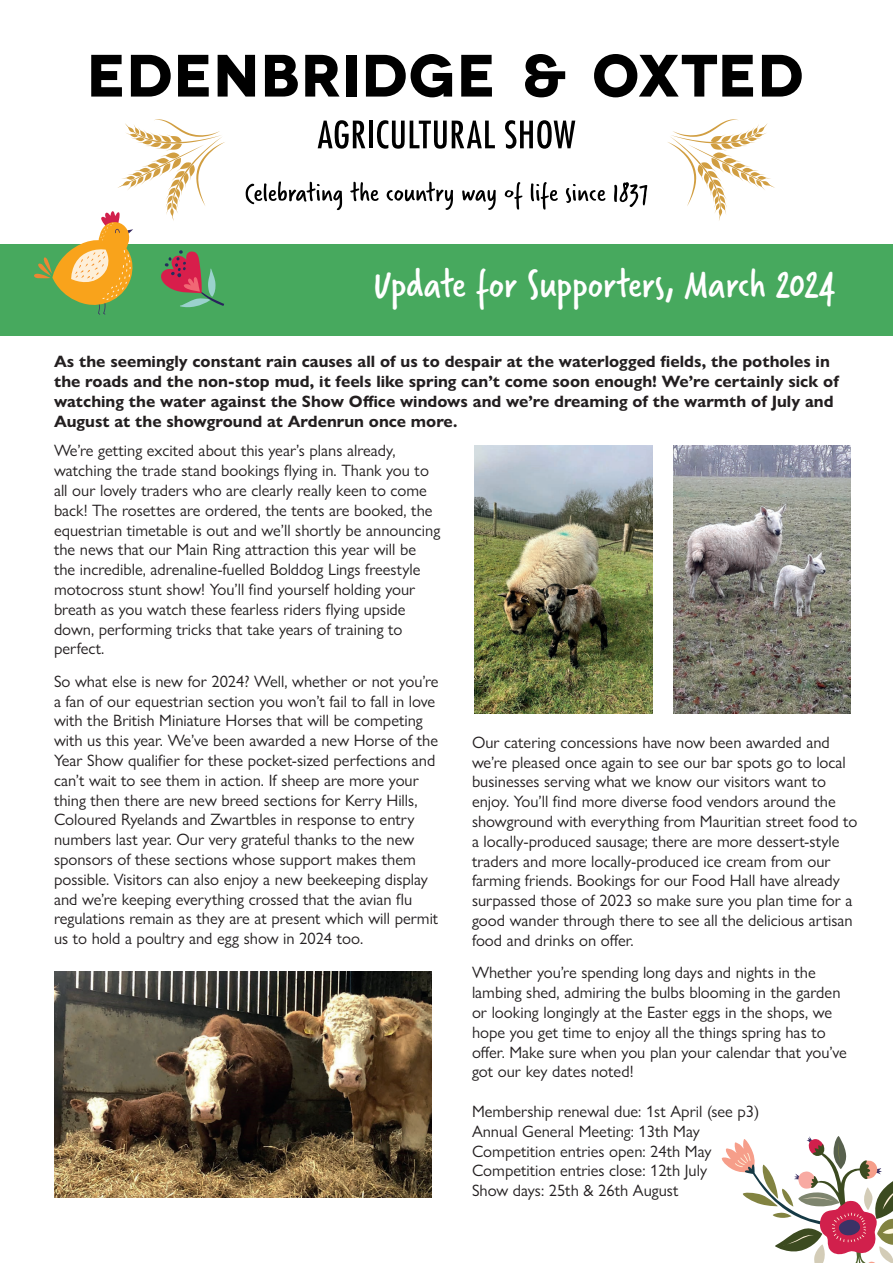
<style>
.page{position:relative;width:893px;height:1263px;background:#fff}
.page>*{position:absolute;margin:0;border:0;box-sizing:border-box;transform-origin:0 0}
.t1{font:42px "Verveine";color:#fff}
.t2{font:16.5px/19.8px "Gill Sans Nova";color:#231f20}
.t3{font:700 16.5px/19.8px "Gill Sans Nova";color:#231f20}
</style>
<div class="page">
<div style="left:0;top:244px;width:893px;height:91px;background:#47a95e"></div>
<svg style="left:91px;top:55px;width:31px;height:42px"></svg>
<svg style="left:131px;top:55px;width:40px;height:42px"></svg>
<svg style="left:178px;top:55px;width:31px;height:42px"></svg>
<svg style="left:218px;top:55px;width:37px;height:42px"></svg>
<svg style="left:265px;top:55px;width:33px;height:42px"></svg>
<svg style="left:305px;top:55px;width:35px;height:42px"></svg>
<div style="left:346px;top:55px;width:10px;height:42px;background:#000"></div>
<svg style="left:366px;top:54px;width:86px;height:43px"></svg>
<svg style="left:461px;top:55px;width:31px;height:42px"></svg>
<svg style="left:525px;top:54px;width:40px;height:43px"></svg>
<svg style="left:594px;top:54px;width:159px;height:43px"></svg>
<svg style="left:762px;top:55px;width:40px;height:42px"></svg>
<svg style="left:318px;top:120px;width:47px;height:29px"></svg>
<hr style="left:369px;top:121px;width:4px;height:27px;background:#000">
<svg style="left:377px;top:120px;width:118px;height:29px"></svg>
<svg style="left:505px;top:120px;width:70px;height:29px"></svg>
<svg style="left:246px;top:182px;width:96px;height:28px"></svg>
<svg style="left:350px;top:182px;width:29px;height:19px"></svg>
<svg style="left:387px;top:182px;width:66px;height:28px"></svg>
<svg style="left:462px;top:190px;width:34px;height:20px"></svg>
<svg style="left:505px;top:182px;width:17px;height:28px"></svg>
<svg style="left:531px;top:182px;width:27px;height:28px"></svg>
<svg style="left:566px;top:184px;width:39px;height:19px"></svg>
<svg style="left:614px;top:182px;width:33px;height:25px"></svg>
<svg style="left:668px;top:119px;width:107px;height:102px"></svg>
<svg style="left:34px;top:119px;width:191px;height:196px"></svg>
<img style="left:54px;top:971px;width:378px;height:226px">
<img style="left:475px;top:446px;width:177px;height:268px">
<img style="left:673px;top:446px;width:177px;height:268px">
<svg style="left:721px;top:1136px;width:172px;height:127px"></svg>
<h1 class="t1" style="left:373px;top:255px;width:464px">Update for Supporters, March 2024</h1>
<p class="t3" style="left:54px;top:352px;width:786px">As the seemingly constant rain causes all of us to despair at the waterlogged fields, the potholes in the roads and the non-stop mud, it feels like spring can’t come soon enough! We’re certainly sick of watching the water against the Show Office windows and we’re dreaming of the warmth of July and August at the showground at Ardenrun once more.</p>
<p class="t2" style="left:54px;top:441px;width:388px">We’re getting excited about this year’s plans already, watching the trade stand bookings flying in. Thank you to all our lovely traders who are clearly really keen to come back! The rosettes are ordered, the tents are booked, the equestrian timetable is out and we’ll shortly be announcing the news that our Main Ring attraction this year will be the incredible, adrenaline-fuelled Bolddog Lings freestyle motocross stunt show! You’ll find yourself holding your breath as you watch these fearless riders flying upside down, performing tricks that take years of training to perfect.</p>
<p class="t2" style="left:54px;top:671px;width:386px">So what else is new for 2024? Well, whether or not you’re a fan of our equestrian section you won’t fail to fall in love with the British Miniature Horses that will be competing with us this year. We’ve been awarded a new Horse of the Year Show qualifier for these pocket-sized perfections and can’t wait to see them in action. If sheep are more your thing then there are new breed sections for Kerry Hills, Coloured Ryelands and Zwartbles in response to entry numbers last year. Our very grateful thanks to the new sponsors of these sections whose support makes them possible. Visitors can also enjoy a new beekeeping display and we’re keeping everything crossed that the avian flu regulations remain as they are at present which will permit us to hold a poultry and egg show in 2024 too.</p>
<p class="t2" style="left:472px;top:732px;width:387px">Our catering concessions have now been awarded and we’re pleased once again to see our bar spots go to local businesses serving what we know our visitors want to enjoy. You’ll find more diverse food vendors around the showground with everything from Mauritian street food to a locally-produced sausage; there are more dessert-style traders and more locally-produced ice cream from our farming friends. Bookings for our Food Hall have already surpassed those of 2023 so make sure you plan time for a good wander through there to see all the delicious artisan food and drinks on offer.</p>
<p class="t2" style="left:472px;top:962px;width:376px">Whether you’re spending long days and nights in the lambing shed, admiring the bulbs blooming in the garden or looking longingly at the Easter eggs in the shops, we hope you get time to enjoy all the things spring has to offer. Make sure when you plan your calendar that you’ve got our key dates noted!</p>
<p class="t2" style="left:472px;top:1101px;width:289px">Membership renewal due: 1st April (see p3)<br>Annual General Meeting: 13th May Competition entries open: 24th May Competition entries close: 12th July<br>Show days: 25th &amp; 26th August</p>
</div>
